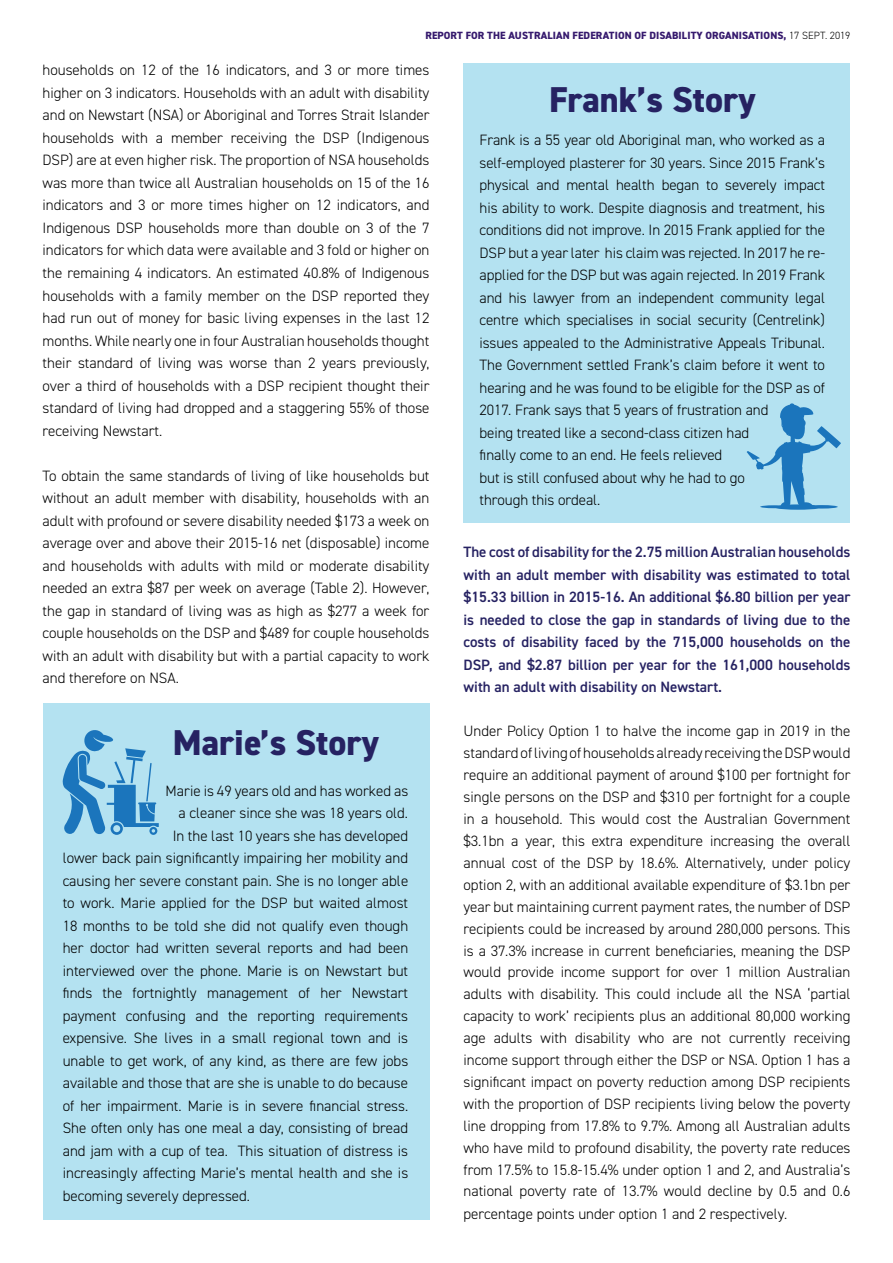
<style>
.page{position:relative;width:893px;height:1263px;background:#fff}
.page>*{position:absolute;margin:0;border:0;box-sizing:border-box;transform-origin:0 0}
.heading_2{font:800 36px "DIN2014";color:#262262}
.CONTENT{font:300 15px/22.5px "DIN2014";color:#000;text-align:justify}
.CONTENT-2{font:600 15px/22.5px "DIN2014";color:#262262;text-align:justify}
.t1{font:800 10.5px "DIN2014";letter-spacing:.01em;color:#361a6e}
.s1{font-weight:300;color:#000}
</style>
<div class="page">
<div style="left:43px;top:704px;width:386px;height:516px;background:#b4e2f1"></div>
<div style="left:463px;top:64px;width:387px;height:459px;background:#b4e2f1"></div>
<svg style="left:63px;top:730px;width:96px;height:105px"></svg>
<svg style="left:747px;top:403px;width:94px;height:107px"></svg>
<p class="t1" style="left:425px;top:29px;width:427px">REPORT FOR THE AUSTRALIAN FEDERATION OF DISABILITY ORGANISATIONS, <span class="s1">17 SEPT. 2019</span></p>
<p class="CONTENT" style="left:43px;top:59px;width:388px">households on 12 of the 16 indicators, and 3 or more times higher on 3 indicators. Households with an adult with disability and on Newstart (NSA) or Aboriginal and Torres Strait Islander households with a member receiving the DSP (Indigenous DSP) are at even higher risk. The proportion of NSA households was more than twice all Australian households on 15 of the 16 indicators and 3 or more times higher on 12 indicators, and Indigenous DSP households more than double on 3 of the 7 indicators for which data were available and 3 fold or higher on the remaining 4 indicators. An estimated 40.8% of Indigenous households with a family member on the DSP reported they had run out of money for basic living expenses in the last 12 months. While nearly one in four Australian households thought their standard of living was worse than 2 years previously, over a third of households with a DSP recipient thought their standard of living had dropped and a staggering 55% of those receiving Newstart.</p>
<p class="CONTENT" style="left:43px;top:464px;width:388px">To obtain the same standards of living of like households but without an adult member with disability, households with an adult with profound or severe disability needed $173 a week on average over and above their 2015-16 net (disposable) income and households with adults with mild or moderate disability needed an extra $87 per week on average (Table 2). However, the gap in standard of living was as high as $277 a week for couple households on the DSP and $489 for couple households with an adult with disability but with a partial capacity to work and therefore on NSA.</p>
<p class="heading_2" style="left:173px;top:719px;width:207px">Marie’s Story</p>
<p class="CONTENT" style="left:166px;top:779px;width:244px">Marie is 49 years old and has worked as</p>
<p class="CONTENT" style="left:179px;top:802px;width:231px">a cleaner since she was 18 years old.</p>
<p class="CONTENT" style="left:63px;top:824px;width:347px;text-indent:110px">In the last 10 years she has developed lower back pain significantly impairing her mobility and causing her severe constant pain. She is no longer able to work. Marie applied for the DSP but waited almost 18 months to be told she did not qualify even though her doctor had written several reports and had been interviewed over the phone. Marie is on Newstart but finds the fortnightly management of her Newstart payment confusing and the reporting requirements expensive. She lives in a small regional town and is unable to get work, of any kind, as there are few jobs available and those that are she is unable to do because of her impairment. Marie is in severe financial stress.<br>She often only has one meal a day, consisting of bread and jam with a cup of tea. This situation of distress is increasingly affecting Marie’s mental health and she is becoming severely depressed.</p>
<p class="heading_2" style="left:549px;top:75px;width:208px">Frank’s Story</p>
<p class="CONTENT" style="left:480px;top:129px;width:347px">Frank is a 55 year old Aboriginal man, who worked as a self-employed plasterer for 30 years. Since 2015 Frank’s physical and mental health began to severely impact his ability to work. Despite diagnosis and treatment, his conditions did not improve. In 2015 Frank applied for the DSP but a year later his claim was rejected. In 2017 he re&shy;applied for the DSP but was again rejected. In 2019 Frank and his lawyer from an independent community legal centre which specialises in social security (Centrelink) issues appealed to the Administrative Appeals Tribunal.<br>The Government settled Frank’s claim before it went to hearing and he was found to be eligible for the DSP as of 2017. Frank says that 5 years of frustration and</p>
<p class="CONTENT" style="left:480px;top:421px;width:271px">being treated like a second-class citizen had</p>
<p class="CONTENT" style="left:480px;top:444px;width:244px">finally come to an end. He feels relieved</p>
<p class="CONTENT" style="left:480px;top:466px;width:267px">but is still confused about why he had to go</p>
<p class="CONTENT" style="left:480px;top:489px;width:122px">through this ordeal.</p>
<p class="CONTENT-2" style="left:463px;top:540px;width:388px">The cost of disability for the 2.75 million Australian households with an adult member with disability was estimated to total $15.33 billion in 2015-16. An additional $6.80 billion per year is needed to close the gap in standards of living due to the costs of disability faced by the 715,000 households on the DSP, and $2.87 billion per year for the 161,000 households with an adult with disability on Newstart.</p>
<p class="CONTENT" style="left:463px;top:720px;width:388px;line-height:21.9px">Under Policy Option 1 to halve the income gap in 2019 in the standard of living of households already receiving the DSP would require an additional payment of around $100 per fortnight for single persons on the DSP and $310 per fortnight for a couple in a household. This would cost the Australian Government $3.1bn a year, this extra expenditure increasing the overall annual cost of the DSP by 18.6%. Alternatively, under policy option 2, with an additional available expenditure of $3.1bn per year but maintaining current payment rates, the number of DSP recipients could be increased by around 280,000 persons. This is a 37.3% increase in current beneficiaries, meaning the DSP would provide income support for over 1 million Australian adults with disability. This could include all the NSA ‘partial capacity to work’ recipients plus an additional 80,000 working age adults with disability who are not currently receiving income support through either the DSP or NSA. Option 1 has a significant impact on poverty reduction among DSP recipients with the proportion of DSP recipients living below the poverty line dropping from 17.8% to 9.7%. Among all Australian adults who have mild to profound disability, the poverty rate reduces from 17.5% to 15.8-15.4% under option 1 and 2, and Australia’s national poverty rate of 13.7% would decline by 0.5 and 0.6 percentage points under option 1 and 2 respectively.</p>
</div>
